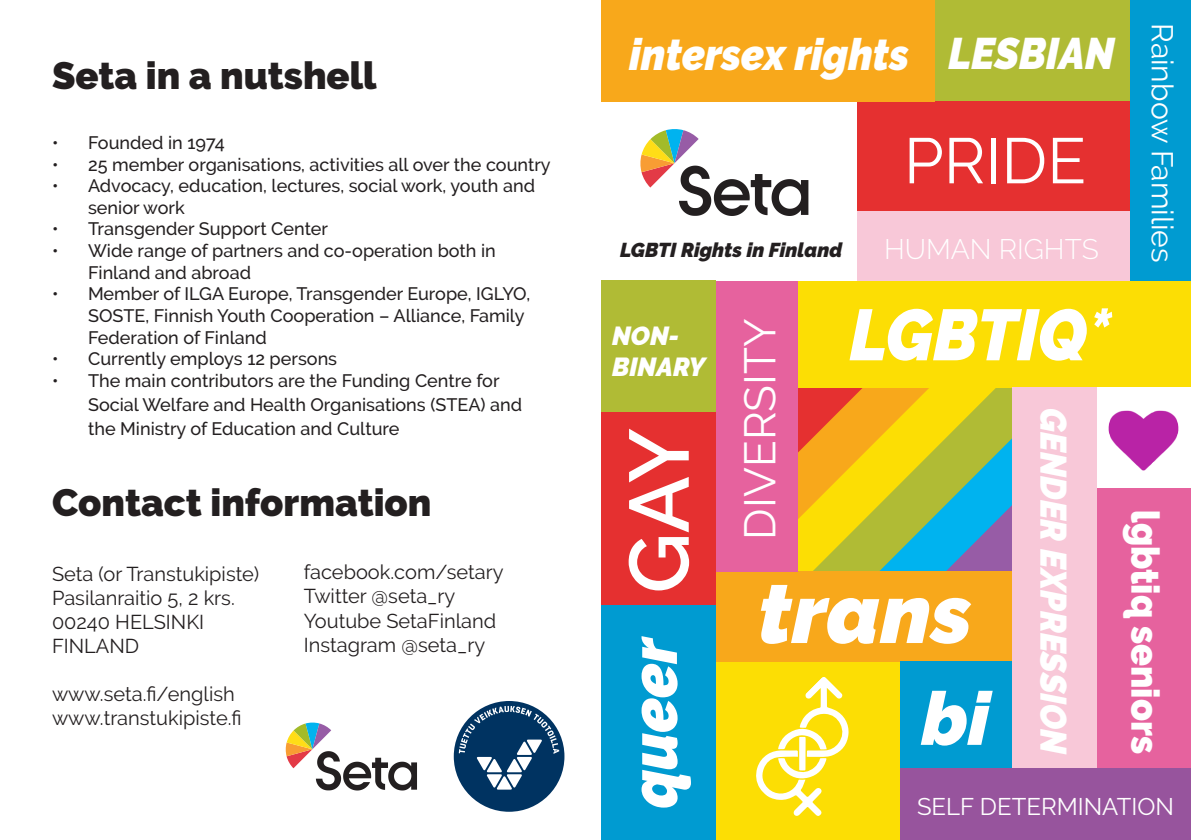
<style>
.page{position:relative;width:1191px;height:840px;background:#fff}
.page>*{position:absolute;margin:0;border:0;box-sizing:border-box;transform-origin:0 0}
.t1{font:italic 900 84px "Raleway";color:#fff}
.t2{font:600 84px "Raleway";color:#fff}
.t3{font:italic 900 74px "Raleway";color:#fff}
.t4{font:italic 900 72px "Raleway";color:#fff;scale:.92 1}
.t5{font:italic 900 66px "Raleway";color:#fff;scale:.92 1}
.t6{font:64px "Raleway";color:#fff}
.t7{font:italic 900 44px "Raleway";color:#fff;scale:.92 1}
.t8{font:44px "Raleway";color:#fff}
.t9{font:900 39px "Raleway";color:#fff;scale:.92 1}
.t10{font:900 38px "Raleway";color:#231f20}
.t11{font:italic 900 36.8px "Raleway";color:#fff;scale:.92 1}
.t12{font:30px "Raleway";color:#fff}
.t13{font:300 28.2px "Raleway";color:#fff}
.t14{font:italic 900 26px "Raleway";color:#fff}
.t15{font:24px "Raleway";color:#fff}
.t16{font:20px/24px "Raleway";color:#231f20}
.t17{font:italic 900 20px "Raleway";color:#231f20}
.t18{font:500 18px/21.6px "Raleway";color:#231f20}
</style>
<div class="page">
<svg style="left:798px;top:387px;width:214px;height:184px;background:#f1a018"></svg>
<svg style="left:823px;top:403px;width:189px;height:168px;background:#a9b851"></svg>
<div style="left:932px;top:0;width:198px;height:104px;background:#b0bb35"></div>
<div style="left:716px;top:661px;width:184px;height:178px;background:#fcde04"></div>
<div style="left:857px;top:210px;width:273px;height:74px;background:#f8c8d8"></div>
<div style="left:716px;top:571px;width:296px;height:90px;background:#f8a81b"></div>
<div style="left:798px;top:281px;width:393px;height:106px;background:#fcde04"></div>
<div style="left:857px;top:101px;width:334px;height:109px;background:#e53030"></div>
<div style="left:900px;top:767px;width:291px;height:72px;background:#97549d"></div>
<div style="left:1130px;top:0;width:61px;height:280px;background:#009bd1"></div>
<div style="left:601px;top:0;width:334px;height:101px;background:#f8a81b"></div>
<div style="left:1096px;top:487px;width:95px;height:280px;background:#e6629e"></div>
<div style="left:716px;top:281px;width:82px;height:290px;background:#e6629e"></div>
<div style="left:900px;top:661px;width:112px;height:106px;background:#009bd1"></div>
<div style="left:1012px;top:387px;width:84px;height:381px;background:#f8c8d8"></div>
<div style="left:601px;top:280px;width:115px;height:132px;background:#b0bb35"></div>
<div style="left:601px;top:605px;width:115px;height:234px;background:#009bd1"></div>
<div style="left:601px;top:412px;width:115px;height:193px;background:#e53030"></div>
<svg style="left:640px;top:129px;width:168px;height:87px"></svg>
<svg style="left:756px;top:677px;width:93px;height:139px"></svg>
<img style="left:1108px;top:410px;width:71px;height:61px">
<svg style="left:285px;top:722px;width:132px;height:68px"></svg>
<svg style="left:454px;top:701px;width:110px;height:110px"></svg>
<p class="t10" style="left:52px;top:53px;width:326px">Seta in a nutshell</p>
<p class="t18" style="left:52px;top:132px;width:174px">• Founded in 1974</p>
<p class="t18" style="left:52px;top:153px;width:500px">• 25 member organisations, activities all over the country</p>
<p class="t18" style="left:88px;top:175px;width:448px;text-indent:-36px">• Advocacy, education, lectures, social work, youth and senior work</p>
<p class="t18" style="left:52px;top:218px;width:277px">• Transgender Support Center</p>
<p class="t18" style="left:88px;top:240px;width:409px;text-indent:-36px">• Wide range of partners and co-operation both in<br>Finland and abroad</p>
<p class="t18" style="left:88px;top:283px;width:444px;text-indent:-36px">• Member of ILGA Europe, Transgender Europe, IGLYO,<br>SOSTE, Finnish Youth Cooperation – Alliance, Family<br>Federation of Finland</p>
<p class="t18" style="left:52px;top:348px;width:287px">• Currently employs 12 persons</p>
<p class="t18" style="left:88px;top:368px;width:435px;line-height:24px;text-indent:-36px">• The main contributors are the Funding Centre for<br>Social Welfare and Health Organisations (STEA) and the Ministry of Education and Culture</p>
<p class="t10" style="left:52px;top:480px;width:381px">Contact information</p>
<p class="t16" style="left:52px;top:561px;width:208px">Seta (or Transtukipiste)<br>Pasilanraitio 5, 2 krs.</p>
<p class="t16" style="left:52px;top:609px;width:154px">00240 HELSINKI</p>
<p class="t16" style="left:52px;top:633px;width:89px">FINLAND</p>
<p class="t16" style="left:52px;top:681px;width:184px">www.seta.fi/english</p>
<p class="t16" style="left:52px;top:705px;width:191px">www.transtukipiste.fi</p>
<p class="t16" style="left:304px;top:560px;width:201px">facebook.com/setary</p>
<p class="t16" style="left:304px;top:584px;width:153px">Twitter @seta_ry</p>
<p class="t16" style="left:304px;top:608px;width:194px">Youtube SetaFinland</p>
<p class="t16" style="left:304px;top:632px;width:183px">Instagram @seta_ry</p>
<p class="t7" style="left:629px;top:29px;width:305px">intersex rights</p>
<p class="t7" style="left:948px;top:28px;width:182px">LESBIAN</p>
<p class="t17" style="left:620px;top:238px;width:224px">LGBTI Rights in Finland</p>
<p class="t6" style="left:904px;top:123px;width:184px">PRIDE</p>
<p class="t13" style="left:884px;top:232px;width:216px">HUMAN RIGHTS</p>
<p class="t12" style="left:1179px;top:23px;width:241px;rotate:90deg">Rainbow Families</p>
<p class="t14" style="left:612px;top:320px;width:69px">NON-</p>
<p class="t14" style="left:612px;top:352px;width:95px">BINARY</p>
<p class="t2" style="left:611px;top:593px;width:167px;rotate:-90deg">GAY</p>
<p class="t5" style="left:615px;top:807px;width:189px;rotate:-90deg">queer</p>
<p class="t4" style="left:849px;top:293px;width:285px">LGBTIQ*</p>
<p class="t8" style="left:734px;top:539px;width:222px;rotate:-90deg">DIVERSITY</p>
<p class="t11" style="left:1074px;top:407px;width:378px;rotate:90deg">GENDER EXPRESSION</p>
<p class="t1" style="left:757px;top:564px;width:216px">trans</p>
<p class="t3" style="left:922px;top:675px;width:69px">bi</p>
<p class="t9" style="left:1167px;top:510px;width:266px;rotate:90deg">lgbtiq seniors</p>
<p class="t15" style="left:917px;top:791px;width:258px">SELF DETERMINATION</p>
</div>
